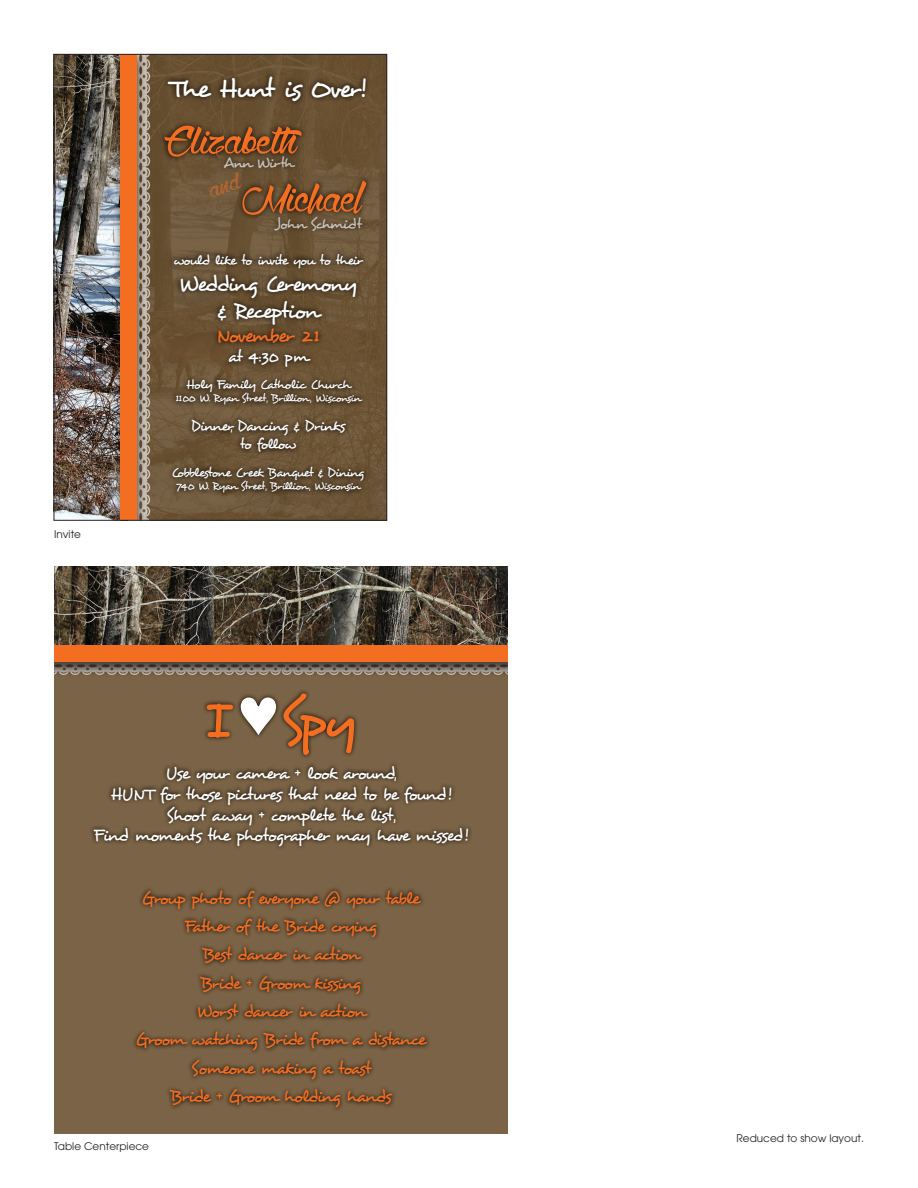
<style>
.page{position:relative;width:918px;height:1188px;background:#fff}
.page>*{position:absolute;margin:0;border:0;box-sizing:border-box;transform-origin:0 0}
.t1{font:300 64.65px "Wolfinthe City";color:#f36e21}
.t2{font:64.65px "Wolfinthe City";color:#f36e21}
.t3{font:55.2px "Desyrel";color:#f36e21}
.t4{font:26.85px "Desyrel";letter-spacing:-.085em;color:#fff}
.t5{font:22.2px/26.7px "Desyrel";letter-spacing:-.095em;color:#fff;text-align:center}
.t6{font:20.4px "Desyrel";letter-spacing:-.08em;color:#f36e21}
.t7{font:17.4px/28.3px "Desyrel";letter-spacing:-.08em;color:#f36e21;text-align:center}
.t8{font:17.4px/20.9px "Desyrel";letter-spacing:-.075em;color:#fff;text-align:center}
.t9{font:16.65px "Desyrel";color:#fff}
.t10{font:14.85px/17.7px "Desyrel";letter-spacing:-.08em;color:#fff;text-align:center}
.t11{font:13.8px "Desyrel";letter-spacing:-.085em;color:#fff}
.t12{font:12.9px "Desyrel";letter-spacing:-.095em;color:#fff}
.t13{font:11.1px "Desyrel";letter-spacing:-.08em;color:#fff}
.t14{font:10.5px "Avant Garde";color:#231f20}
.s1{color:#fff}
</style>
<div class="page">
<img style="left:56px;top:56px;width:55px;height:463px">
<div style="left:137px;top:54px;width:250px;height:466px;background:linear-gradient(to right,#6e573a,#6a5233)"></div>
<svg style="left:147px;top:56px;width:3px;height:463px"></svg>
<div style="left:111px;top:54px;width:36px;height:466px;background:#231f20;opacity:.75"></div>
<div style="left:121px;top:54px;width:16px;height:466px;background:#f36e21"></div>
<div style="left:167px;top:248px;width:203px;height:250px;background:#231f20;opacity:.9"></div>
<div style="left:162px;top:70px;width:209px;height:37px;background:#231f20;opacity:.9"></div>
<div style="left:159px;top:120px;width:148px;height:42px;background:#231f20;opacity:.9"></div>
<div style="left:236px;top:175px;width:136px;height:46px;background:#231f20;opacity:.9"></div>
<div style="left:218px;top:151px;width:83px;height:23px;background:#231f20;opacity:.9"></div>
<div style="left:269px;top:212px;width:99px;height:25px;background:#231f20;opacity:.9"></div>
<div style="left:54px;top:54px;width:333px;height:467px;border:1px solid #231f20"></div>
<img style="left:54px;top:567px;width:454px;height:78px">
<div style="left:54px;top:649px;width:454px;height:485px;background:#7a6346"></div>
<div style="left:54px;top:645px;width:454px;height:32px;background:#231f20;opacity:.75"></div>
<div style="left:54px;top:646px;width:454px;height:16px;background:#f36e21"></div>
<div style="left:202px;top:688px;width:157px;height:72px;background:#231f20;opacity:.9"></div>
<div style="left:89px;top:761px;width:384px;height:351px;background:#231f20;opacity:.9"></div>
<svg style="left:208px;top:171px;width:35px;height:27px"></svg>
<p class="t4" style="left:170px;top:71px;width:197px">The Hunt is Over!</p>
<p class="t1" style="left:164px;top:93px;width:135px">Elizabeth</p>
<p class="t2" style="left:242px;top:151px;width:121px">Michael</p>
<p class="t10" style="left:224px;top:154px;width:71px">Ann Wirth</p>
<p class="t10" style="left:276px;top:216px;width:87px">John Schmidt</p>
<p class="t14" style="left:54px;top:528px;width:29px">Invite</p>
<p class="t11" style="left:173px;top:251px;width:191px">would like to invite you to their</p>
<p class="t5" style="left:179px;top:271px;width:180px">Wedding Ceremony &amp; Reception</p>
<p class="t6" style="left:216px;top:323px;width:105px">November 21</p>
<p class="t9" style="left:228px;top:346px;width:82px">at 4:30 pm</p>
<p class="t12" style="left:186px;top:376px;width:166px">Holy Family Catholic Church</p>
<p class="t13" style="left:175px;top:391px;width:187px">1100 W. Ryan Street, Brillion , Wisconsin</p>
<p class="t10" style="left:191px;top:417px;width:156px">Dinner, Dancing &amp; Drinks to follow</p>
<p class="t12" style="left:172px;top:464px;width:194px">Cobblestone Creek Banquet &amp; Dining</p>
<p class="t13" style="left:176px;top:479px;width:185px">740 W. Ryan Street, Brillion , Wisconsin</p>
<p class="t3" style="left:205px;top:686px;width:154px">I <span class="s1">♥</span>Spy</p>
<p class="t8" style="left:93px;top:763px;width:376px">Use your camera + look around,<br>HUNT for those pictures that need to be found!<br>Shoot away + complete the list,<br>Find moments the photographer may have missed!</p>
<p class="t7" style="left:136px;top:884px;width:292px">Group photo of everyone @ your table<br>Father of the Bride crying<br>Best dancer in action<br>Bride + Groom kissing<br>Worst dancer in action<br>Groom watching Bride from a distance<br>Someone making a toast<br>Bride + Groom holding hands</p>
<p class="t14" style="left:54px;top:1140px;width:97px">Table Centerpiece</p>
<p class="t14" style="left:737px;top:1132px;width:129px">Reduced to show layout.</p>
</div>
